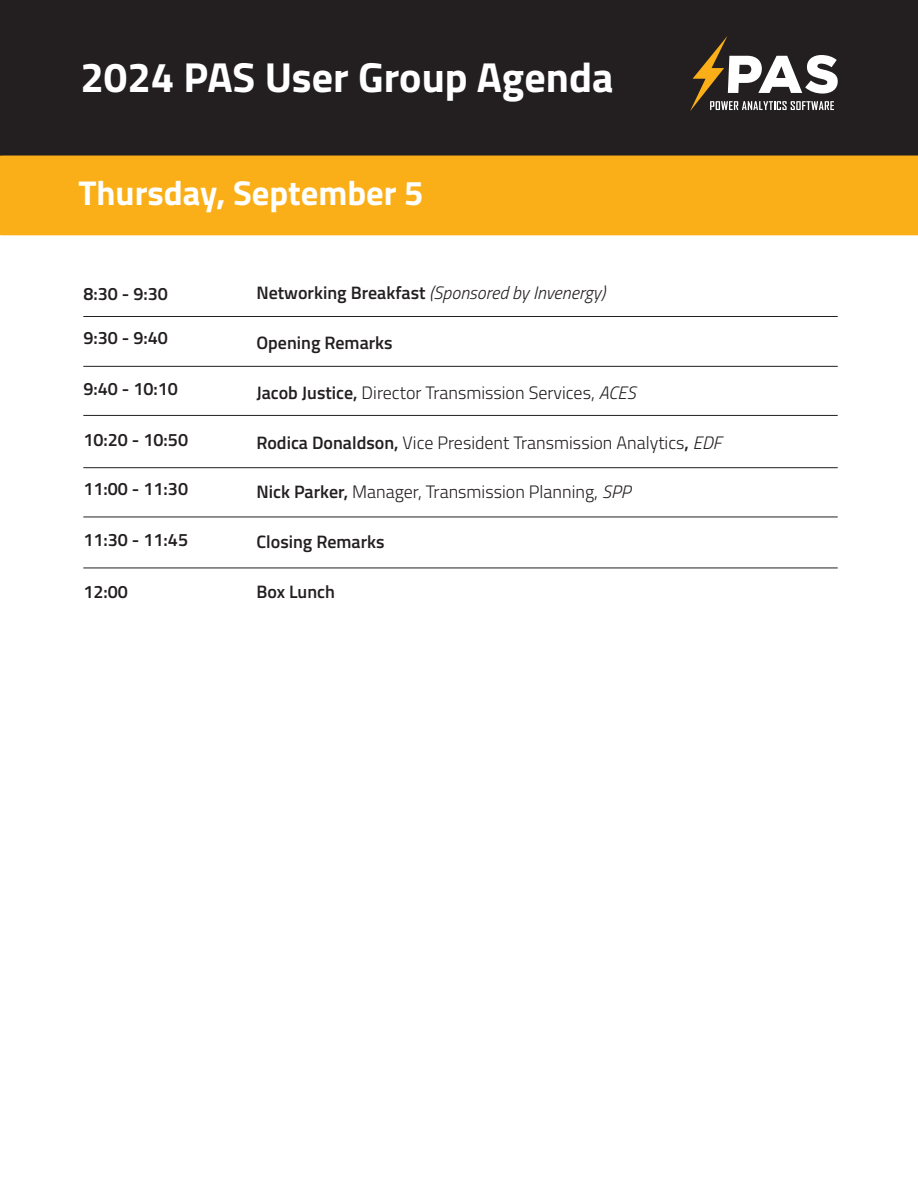
<style>
.page{position:relative;width:918px;height:1188px;background:#fff}
.page>*{position:absolute;margin:0;border:0;box-sizing:border-box;transform-origin:0 0}
.t1{font:700 42px "Cairo";color:#fff}
.t2{font:700 34.5px "Cairo";color:#fff}
.Events{font:300 18px "Cairo";color:#231f20}
.Times{font:600 18px "Cairo";color:#231f20}
.Events-2{font:italic 300 18px "Cairo";color:#231f20}
.Events-3{font:600 18px "Cairo";color:#231f20}
.s1{font-weight:600;font-style:normal}
.s2{font-weight:600}
.s3{font-style:italic}
</style>
<div class="page">
<div style="left:0;top:0;width:918px;height:155px;background:#231f20"></div>
<svg style="left:690px;top:36px;width:148px;height:75px"></svg>
<hr style="left:83px;top:316px;width:755px;height:1px;background:#231f20">
<hr style="left:83px;top:366px;width:755px;height:1px;background:#231f20">
<hr style="left:83px;top:415px;width:755px;height:1px;background:#231f20">
<hr style="left:83px;top:467px;width:755px;height:1px;background:#231f20">
<hr style="left:83px;top:517px;width:755px;height:1px;background:#231f20">
<hr style="left:83px;top:568px;width:755px;height:1px;background:#231f20">
<div style="left:0;top:156px;width:918px;height:79px;background:#faaf18"></div>
<p class="t1" style="left:80px;top:43px;width:535px">2024 PAS User Group Agenda</p>
<p class="t2" style="left:78px;top:165px;width:347px">Thursday, September 5</p>
<p class="Times" style="left:83px;top:280px;width:86px">8:30 - 9:30</p>
<p class="Times" style="left:83px;top:325px;width:86px">9:30 - 9:40</p>
<p class="Times" style="left:83px;top:375px;width:96px">9:40 - 10:10</p>
<p class="Times" style="left:83px;top:426px;width:106px">10:20 - 10:50</p>
<p class="Times" style="left:83px;top:475px;width:106px">11:00 - 11:30</p>
<p class="Times" style="left:83px;top:526px;width:106px">11:30 - 11:45</p>
<p class="Times" style="left:83px;top:578px;width:46px">12:00</p>
<p class="Events-2" style="left:256px;top:282px;width:350px"><span class="s1">Networking Breakfast</span> (Sponsored by Invenergy)</p>
<p class="Events-3" style="left:256px;top:329px;width:138px">Opening Remarks</p>
<p class="Events" style="left:256px;top:379px;width:381px"><span class="s2">Jacob Justice,</span> Director Transmission Services, <span class="s3">ACES</span></p>
<p class="Events" style="left:256px;top:429px;width:467px"><span class="s2">Rodica Donaldson,</span> Vice President Transmission Analytics<span class="s2">,</span> <span class="s3">EDF</span></p>
<p class="Events" style="left:256px;top:479px;width:376px"><span class="s2">Nick Parker,</span> Manager, Transmission Planning, <span class="s3">SPP</span></p>
<p class="Events-3" style="left:256px;top:529px;width:130px">Closing Remarks</p>
<p class="Events-3" style="left:256px;top:579px;width:80px">Box Lunch</p>
</div>
